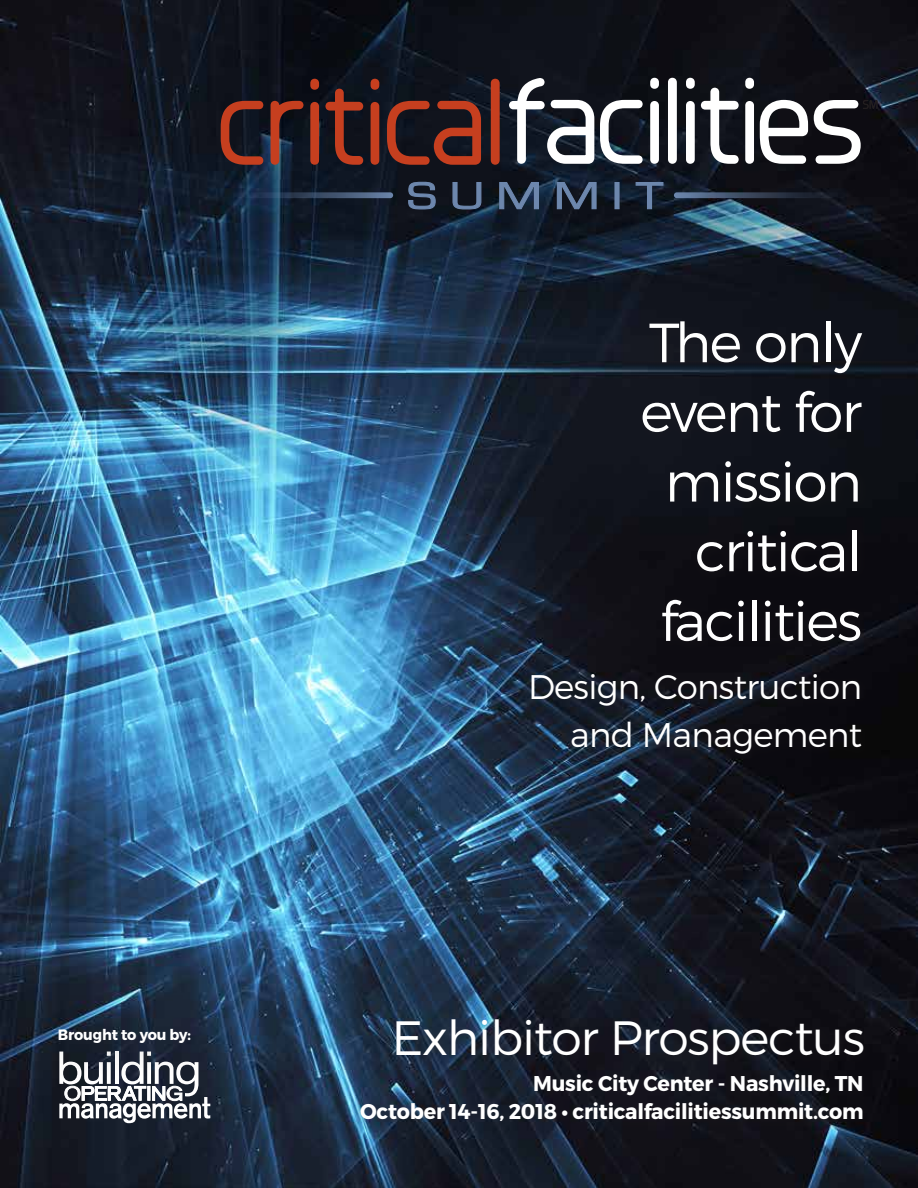
<style>
.page{position:relative;width:918px;height:1188px;background:#fff}
.page>*{position:absolute;margin:0;border:0;box-sizing:border-box;transform-origin:0 0}
.t1{font:300 55.05px/69.6px "Montserrat";letter-spacing:-.03em;color:#fff;text-align:right}
.t2{font:300 48.15px "Montserrat";letter-spacing:-.025em;color:#fff}
.t3{font:300 34.05px/48.8px "Montserrat";letter-spacing:-.02em;color:#fff;text-align:right}
.t4{font:700 21.3px/27.6px "Montserrat";letter-spacing:-.01em;color:#fff;text-align:right}
.t5{font:700 15px "Montserrat";letter-spacing:-.01em;color:#fff}
</style>
<div class="page">
<img style="left:0;top:0;width:918px;height:1188px">
<svg style="left:59px;top:1078px;width:151px;height:45px"></svg>
<div style="left:24px;top:994px;width:199px;height:84px;background:#231f20;opacity:.75"></div>
<div style="left:348px;top:1063px;width:531px;height:74px;background:#231f20;opacity:.5"></div>
<div style="left:523px;top:313px;width:351px;height:453px;background:#231f20;opacity:.47"></div>
<svg style="left:509px;top:78px;width:85px;height:86px"></svg>
<svg style="left:600px;top:100px;width:43px;height:64px"></svg>
<svg style="left:650px;top:78px;width:9px;height:86px"></svg>
<svg style="left:668px;top:78px;width:9px;height:86px"></svg>
<svg style="left:686px;top:78px;width:9px;height:86px"></svg>
<svg style="left:701px;top:88px;width:38px;height:76px"></svg>
<svg style="left:745px;top:78px;width:9px;height:86px"></svg>
<svg style="left:760px;top:100px;width:48px;height:64px"></svg>
<svg style="left:408px;top:182px;width:28px;height:27px"></svg>
<svg style="left:452px;top:182px;width:29px;height:27px"></svg>
<svg style="left:499px;top:182px;width:40px;height:27px"></svg>
<svg style="left:557px;top:182px;width:40px;height:27px"></svg>
<svg style="left:614px;top:182px;width:6px;height:27px"></svg>
<svg style="left:636px;top:182px;width:27px;height:27px"></svg>
<svg style="left:221px;top:101px;width:42px;height:64px;background:#512420"></svg>
<svg style="left:271px;top:101px;width:32px;height:64px;background:#502725"></svg>
<svg style="left:310px;top:79px;width:9px;height:86px"></svg>
<svg style="left:325px;top:89px;width:38px;height:76px;background:#4d221d"></svg>
<svg style="left:371px;top:79px;width:8px;height:86px"></svg>
<svg style="left:387px;top:101px;width:94px;height:64px;background:#5a251e"></svg>
<svg style="left:491px;top:79px;width:9px;height:86px"></svg>
<svg style="left:221px;top:192px;width:172px;height:6px"></svg>
<svg style="left:674px;top:192px;width:178px;height:6px"></svg>
<svg style="left:814px;top:100px;width:64px;height:64px"></svg>
<div style="left:388px;top:1012px;width:487px;height:65px;background:#231f20;opacity:.47"></div>
<p class="t5" style="left:58px;top:1025px;width:135px">Brought to you by:</p>
<h1 class="t1" style="left:640px;top:307px;width:223px">The only event for mission critical facilities</h1>
<h3 class="t3" style="left:528px;top:662px;width:336px">Design, Construction and Management</h3>
<h2 class="t2" style="left:391px;top:1009px;width:475px">Exhibitor Prospectus</h2>
<p class="t4" style="left:360px;top:1070px;width:505px">Music City Center - Nashville, TN<br>October 14-16, 2018 • criticalfacilitiessummit.com</p>
</div>
